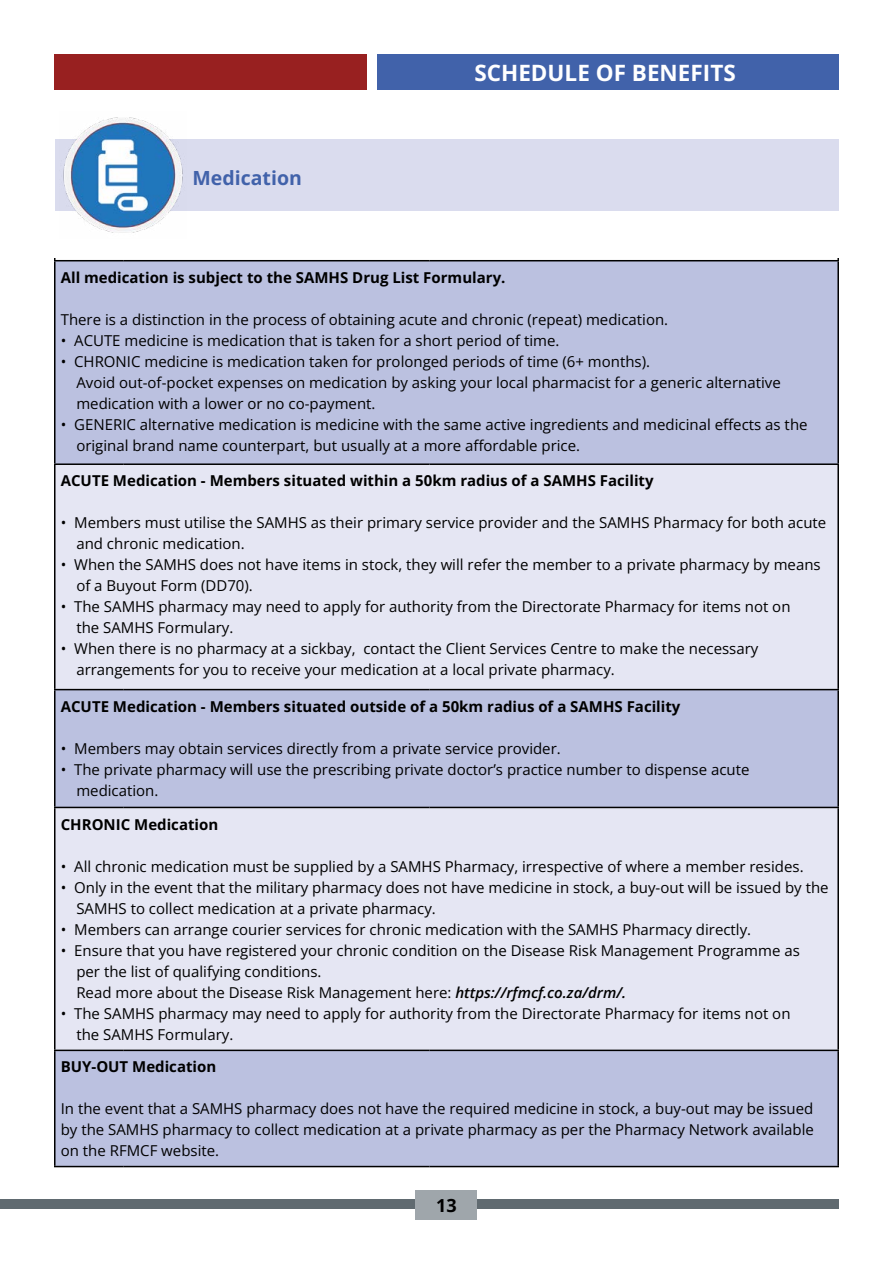
<style>
.page{position:relative;width:893px;height:1263px;background:#fff}
.page>*{position:absolute;margin:0;border:0;box-sizing:border-box;transform-origin:0 0}
.t1{font:700 22.5px "Open Sans";color:#fff}
.t2{font:700 19.5px "Open Sans";color:#4162aa}
.t3{font:700 18px "Open Sans";color:#000}
.t4{font:15px/21px "Open Sans";color:#000}
.t5{font:700 15px "Open Sans";color:#000}
.s1{font-weight:600;font-style:italic}
</style>
<div class="page">
<div style="left:378px;top:54px;width:461px;height:37px;background:#4162aa"></div>
<div style="left:54px;top:54px;width:313px;height:37px;background:#982020"></div>
<div style="left:0;top:1200px;width:839px;height:9px;background:#606a70"></div>
<div style="left:416px;top:1190px;width:61px;height:29px;background:#9fa6ab"></div>
<div style="left:55px;top:137px;width:783px;height:75px;background:#dadcee"></div>
<div style="left:56px;top:261px;width:781px;height:905px;background:#bbc1e0"></div>
<svg style="left:56px;top:465px;width:781px;height:584px;background:#dcdeee"></svg>
<hr style="left:54px;top:465px;width:2px;height:224px;background:#000">
<hr style="left:837px;top:465px;width:2px;height:224px;background:#000">
<hr style="left:54px;top:689px;width:69px;height:1px;background:#000">
<hr style="left:54px;top:690px;width:2px;height:117px;background:#000">
<hr style="left:123px;top:689px;width:176px;height:1px;background:#000">
<hr style="left:299px;top:689px;width:130px;height:1px;background:#000">
<hr style="left:429px;top:689px;width:410px;height:1px;background:#000">
<hr style="left:837px;top:690px;width:2px;height:117px;background:#000">
<hr style="left:54px;top:807px;width:69px;height:1px;background:#000">
<hr style="left:54px;top:808px;width:2px;height:241px;background:#000">
<hr style="left:123px;top:807px;width:176px;height:1px;background:#000">
<hr style="left:299px;top:807px;width:130px;height:1px;background:#000">
<hr style="left:429px;top:807px;width:410px;height:1px;background:#000">
<hr style="left:837px;top:808px;width:2px;height:241px;background:#000">
<hr style="left:54px;top:1049px;width:69px;height:2px;background:#000">
<hr style="left:54px;top:1051px;width:2px;height:115px;background:#000">
<hr style="left:123px;top:1049px;width:176px;height:2px;background:#000">
<hr style="left:299px;top:1049px;width:130px;height:2px;background:#000">
<hr style="left:429px;top:1049px;width:410px;height:2px;background:#000">
<hr style="left:837px;top:1051px;width:2px;height:115px;background:#000">
<hr style="left:54px;top:1166px;width:69px;height:1px;background:#000">
<hr style="left:123px;top:1166px;width:176px;height:1px;background:#000">
<hr style="left:299px;top:1166px;width:130px;height:1px;background:#000">
<hr style="left:429px;top:1166px;width:410px;height:1px;background:#000">
<hr style="left:54px;top:212px;width:2px;height:48px;background:#000">
<hr style="left:837px;top:212px;width:2px;height:48px;background:#000">
<hr style="left:54px;top:260px;width:69px;height:1px;background:#000">
<hr style="left:54px;top:261px;width:2px;height:202px;background:#000">
<hr style="left:123px;top:260px;width:176px;height:1px;background:#000">
<hr style="left:299px;top:260px;width:130px;height:1px;background:#000">
<hr style="left:429px;top:260px;width:410px;height:1px;background:#000">
<hr style="left:837px;top:261px;width:2px;height:202px;background:#000">
<hr style="left:54px;top:463px;width:69px;height:2px;background:#000">
<hr style="left:123px;top:463px;width:176px;height:2px;background:#000">
<hr style="left:299px;top:463px;width:130px;height:2px;background:#000">
<hr style="left:429px;top:463px;width:410px;height:2px;background:#000">
<div style="left:34px;top:212px;width:811px;height:46px;background:#fff"></div>
<div style="left:34px;top:90px;width:811px;height:48px;background:#fff"></div>
<img style="left:60px;top:117px;width:127px;height:116px">
<h2 class="t2" style="left:193px;top:164px;width:111px">Medication</h2>
<h1 class="t1" style="left:474px;top:57px;width:263px">SCHEDULE OF BENEFITS</h1>
<p class="t5" style="left:61px;top:267px;width:446px">All medication is subject to the SAMHS Drug List Formulary.</p>
<p class="t4" style="left:61px;top:308px;width:609px">There is a distinction in the process of obtaining acute and chronic (repeat) medication.</p>
<p class="t4" style="left:61px;top:329px;width:500px">• ACUTE medicine is medication that is taken for a short period of time.</p>
<p class="t4" style="left:76px;top:350px;width:706px;text-indent:-16px">• CHRONIC medicine is medication taken for prolonged periods of time (6+ months).<br>Avoid out-of-pocket expenses on medication by asking your local pharmacist for a generic alternative medication with a lower or no co-payment.</p>
<p class="t4" style="left:76px;top:413px;width:733px;text-indent:-16px">• GENERIC alternative medication is medicine with the same active ingredients and medicinal effects as the original brand name counterpart, but usually at a more affordable price.</p>
<p class="t5" style="left:61px;top:470px;width:594px">ACUTE Medication - Members situated within a 50km radius of a SAMHS Facility</p>
<p class="t4" style="left:76px;top:512px;width:751px;text-indent:-16px">• Members must utilise the SAMHS as their primary service provider and the SAMHS Pharmacy for both acute and chronic medication.</p>
<p class="t4" style="left:76px;top:554px;width:746px;text-indent:-16px">• When the SAMHS does not have items in stock, they will refer the member to a private pharmacy by means of a Buyout Form (DD70).</p>
<p class="t4" style="left:76px;top:596px;width:716px;text-indent:-16px">• The SAMHS pharmacy may need to apply for authority from the Directorate Pharmacy for items not on the SAMHS Formulary.</p>
<p class="t4" style="left:76px;top:638px;width:683px;text-indent:-16px">• When there is no pharmacy at a sickbay, contact the Client Services Centre to make the necessary arrangements for you to receive your medication at a local private pharmacy.</p>
<p class="t5" style="left:61px;top:696px;width:621px">ACUTE Medication - Members situated outside of a 50km radius of a SAMHS Facility</p>
<p class="t4" style="left:61px;top:737px;width:502px">• Members may obtain services directly from a private service provider.</p>
<p class="t4" style="left:76px;top:758px;width:675px;text-indent:-16px">• The private pharmacy will use the prescribing private doctor’s practice number to dispense acute medication.</p>
<p class="t5" style="left:61px;top:814px;width:159px">CHRONIC Medication</p>
<p class="t4" style="left:61px;top:855px;width:744px">• All chronic medication must be supplied by a SAMHS Pharmacy, irrespective of where a member resides.</p>
<p class="t4" style="left:76px;top:876px;width:754px;text-indent:-16px">• Only in the event that the military pharmacy does not have medicine in stock, a buy-out will be issued by the<br>SAMHS to collect medication at a private pharmacy.</p>
<p class="t4" style="left:61px;top:918px;width:692px">• Members can arrange courier services for chronic medication with the SAMHS Pharmacy directly.</p>
<p class="t4" style="left:76px;top:939px;width:725px;text-indent:-16px">• Ensure that you have registered your chronic condition on the Disease Risk Management Programme as per the list of qualifying conditions.<br>Read more about the Disease Risk Management here: <span class="s1">https://rfmcf.co.za/drm/.</span></p>
<p class="t4" style="left:76px;top:1002px;width:716px;text-indent:-16px">• The SAMHS pharmacy may need to apply for authority from the Directorate Pharmacy for items not on the SAMHS Formulary.</p>
<p class="t5" style="left:61px;top:1057px;width:157px">BUY-OUT Medication</p>
<p class="t4" style="left:61px;top:1098px;width:755px;text-align:justify">In the event that a SAMHS pharmacy does not have the required medicine in stock, a buy-out may be issued by the SAMHS pharmacy to collect medication at a private pharmacy as per the Pharmacy Network available on the RFMCF website.</p>
<p class="t3" style="left:436px;top:1193px;width:22px">13</p>
</div>
